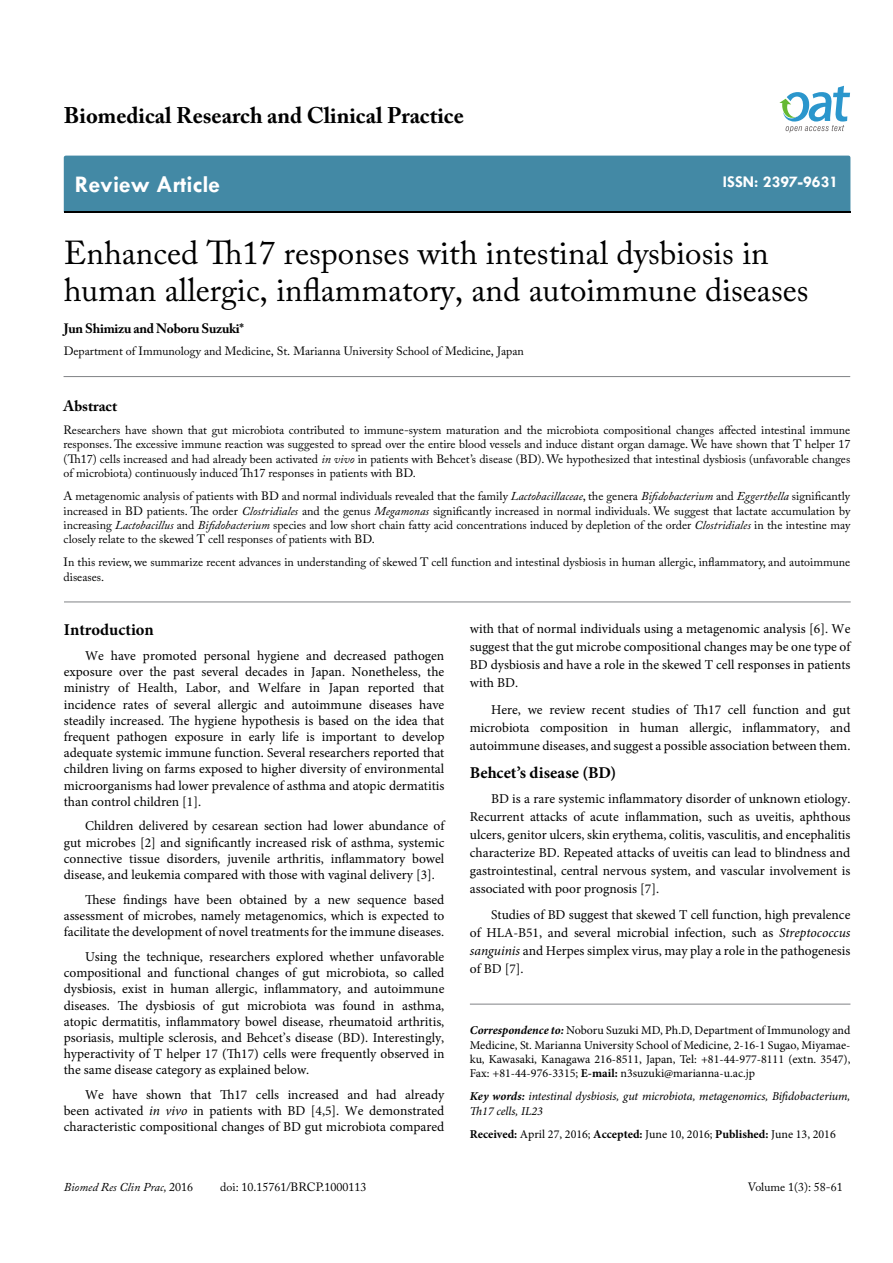
<style>
.page{position:relative;width:893px;height:1263px;background:#fff}
.page>*{position:absolute;margin:0;border:0;box-sizing:border-box;transform-origin:0 0}
.t1{font:33px/37.5px "Adobe Caslon Pro";color:#000}
.t2{font:700 24px "Tw Cen";color:#fff}
.t3{font:700 22.5px "Adobe Caslon Pro";color:#000}
.t4{font:700 16.5px "Minion Pro";color:#000}
.t5{font:700 16.5px "Tw Cen";color:#fff}
.t6{font:700 15px "Adobe Caslon Pro";color:#000}
.t7{font:13.5px/16.2px "Minion Pro";color:#000;text-align:justify}
.t8{font:700 13.5px "Adobe Caslon Pro";letter-spacing:-.02em;color:#000}
.t9{font:12px/14.4px "Adobe Caslon Pro";color:#000;text-align:justify}
.t10{font:12px/14.4px "Minion Pro";color:#000;text-align:justify}
.t11{font:italic 12px/14.4px "Minion Pro";letter-spacing:-.005em;color:#000}
.t12{font:italic 12px "Adobe Caslon Pro";color:#000}
.s1{font-style:italic}
.s2{font-weight:700;font-style:italic}
.s3{font-weight:700}
.s4{font-style:normal}
</style>
<div class="page">
<div style="left:64px;top:156px;width:786px;height:56px;background:#4389a5"></div>
<svg style="left:779px;top:86px;width:71px;height:47px"></svg>
<hr style="left:64px;top:376px;width:786px;height:1px;background:#808285">
<hr style="left:64px;top:602px;width:787px;height:1px;background:#808285">
<hr style="left:470px;top:1004px;width:380px;height:1px;background:#808285">
<h3 class="t3" style="left:64px;top:102px;width:401px">Biomedical Research and Clinical Practice</h3>
<h2 class="t2" style="left:75px;top:170px;width:147px">Review Article</h2>
<p class="t5" style="left:723px;top:172px;width:117px">ISSN: 2397-9631</p>
<h1 class="t1" style="left:64px;top:233px;width:746px">Enhanced Th17 responses with intestinal dysbiosis in human allergic, inflammatory, and autoimmune diseases</h1>
<p class="t8" style="left:64px;top:320px;width:182px">Jun Shimizu and Noboru Suzuki*</p>
<p class="t9" style="left:64px;top:344px;width:462px">Department of Immunology and Medicine, St. Marianna University School of Medicine, Japan</p>
<p class="t6" style="left:64px;top:397px;width:55px">Abstract</p>
<p class="t9" style="left:64px;top:423px;width:788px">Researchers have shown that gut microbiota contributed to immune-system maturation and the microbiota compositional changes affected intestinal immune responses. The excessive immune reaction was suggested to spread over the entire blood vessels and induce distant organ damage. We have shown that T helper 17 (Th17) cells increased and had already been activated <span class="s1">in vivo</span> in patients with Behcet’s disease (BD). We hypothesized that intestinal dysbiosis (unfavorable changes of microbiota) continuously induced Th17 responses in patients with BD.</p>
<p class="t9" style="left:64px;top:489px;width:788px">A metagenomic analysis of patients with BD and normal individuals revealed that the family <span class="s1">Lactobacillaceae</span>, the genera <span class="s1">Bifidobacterium</span> and <span class="s1">Eggerthella</span> significantly increased in BD patients. The order <span class="s1">Clostridiales</span> and the genus <span class="s1">Megamonas</span> significantly increased in normal individuals. We suggest that lactate accumulation by increasing <span class="s1">Lactobacillus</span> and <span class="s1">Bifidobacterium</span> species and low short chain fatty acid concentrations induced by depletion of the order <span class="s1">Clostridiales</span> in the intestine may closely relate to the skewed T cell responses of patients with BD.</p>
<p class="t9" style="left:64px;top:555px;width:788px">In this review, we summarize recent advances in understanding of skewed T cell function and intestinal dysbiosis in human allergic, inflammatory, and autoimmune diseases.</p>
<p class="t4" style="left:64px;top:618px;width:92px">Introduction</p>
<p class="t7" style="left:64px;top:648px;width:382px;text-indent:21px">We have promoted personal hygiene and decreased pathogen exposure over the past several decades in Japan. Nonetheless, the ministry of Health, Labor, and Welfare in Japan reported that incidence rates of several allergic and autoimmune diseases have steadily increased. The hygiene hypothesis is based on the idea that frequent pathogen exposure in early life is important to develop adequate systemic immune function. Several researchers reported that children living on farms exposed to higher diversity of environmental microorganisms had lower prevalence of asthma and atopic dermatitis than control children [1].</p>
<p class="t7" style="left:64px;top:818px;width:382px;text-indent:21px">Children delivered by cesarean section had lower abundance of gut microbes [2] and significantly increased risk of asthma, systemic connective tissue disorders, juvenile arthritis, inflammatory bowel disease, and leukemia compared with those with vaginal delivery [3].</p>
<p class="t7" style="left:64px;top:891px;width:382px;text-indent:21px">These findings have been obtained by a new sequence based assessment of microbes, namely metagenomics, which is expected to facilitate the development of novel treatments for the immune diseases.</p>
<p class="t7" style="left:64px;top:948px;width:382px;text-indent:21px">Using the technique, researchers explored whether unfavorable compositional and functional changes of gut microbiota, so called dysbiosis, exist in human allergic, inflammatory, and autoimmune diseases. The dysbiosis of gut microbiota was found in asthma, atopic dermatitis, inflammatory bowel disease, rheumatoid arthritis, psoriasis, multiple sclerosis, and Behcet’s disease (BD). Interestingly, hyperactivity of T helper 17 (Th17) cells were frequently observed in the same disease category as explained below.</p>
<p class="t7" style="left:64px;top:1087px;width:382px;text-indent:21px">We have shown that Th17 cells increased and had already been activated <span class="s1">in vivo</span> in patients with BD [4,5]. We demonstrated characteristic compositional changes of BD gut microbiota compared</p>
<p class="t7" style="left:470px;top:620px;width:382px;line-height:18px">with that of normal individuals using a metagenomic analysis [6]. We suggest that the gut microbe compositional changes may be one type of BD dysbiosis and have a role in the skewed T cell responses in patients with BD.</p>
<p class="t7" style="left:470px;top:700px;width:382px;line-height:18px;text-indent:21px">Here, we review recent studies of Th17 cell function and gut microbiota composition in human allergic, inflammatory, and autoimmune diseases, and suggest a possible association between them.</p>
<p class="t4" style="left:470px;top:761px;width:148px">Behcet’s disease (BD)</p>
<p class="t7" style="left:470px;top:789px;width:382px;line-height:18px;text-indent:21px">BD is a rare systemic inflammatory disorder of unknown etiology.<br>Recurrent attacks of acute inflammation, such as uveitis, aphthous ulcers, genitor ulcers, skin erythema, colitis, vasculitis, and encephalitis characterize BD. Repeated attacks of uveitis can lead to blindness and gastrointestinal, central nervous system, and vascular involvement is associated with poor prognosis [7].</p>
<p class="t7" style="left:470px;top:906px;width:382px;line-height:18px;text-indent:21px">Studies of BD suggest that skewed T cell function, high prevalence of HLA-B51, and several microbial infection, such as <span class="s1">Streptococcus sanguinis</span> and Herpes simplex virus, may play a role in the pathogenesis of BD [7].</p>
<p class="t10" style="left:470px;top:1023px;width:382px"><span class="s2">Correspondence to:</span> Noboru Suzuki MD, Ph.D, Department of Immunology and Medicine, St. Marianna University School of Medicine, 2-16-1 Sugao, Miyamae&shy;ku, Kawasaki, Kanagawa 216-8511, Japan, Tel: +81-44-977-8111 (extn. 3547), Fax: +81-44-976-3315; <span class="s3">E-mail:</span> n3suzuki@marianna-u.ac.jp</p>
<p class="t11" style="left:470px;top:1089px;width:382px"><span class="s3">Key words:</span> intestinal dysbiosis, gut microbiota, metagenomics, Bifidobacterium,<br>Th17 cells, IL23</p>
<p class="t10" style="left:470px;top:1126px;width:367px"><span class="s3">Received:</span> April 27, 2016; <span class="s3">Accepted:</span> June 10, 2016; <span class="s3">Published:</span> June 13, 2016</p>
<p class="t12" style="left:64px;top:1180px;width:131px">Biomed Res Clin Prac, <span class="s4">2016</span></p>
<p class="t9" style="left:220px;top:1180px;width:148px">doi: 10.15761/BRCP.1000113</p>
<p class="t9" style="left:748px;top:1180px;width:96px">Volume 1(3): 58-61</p>
</div>
